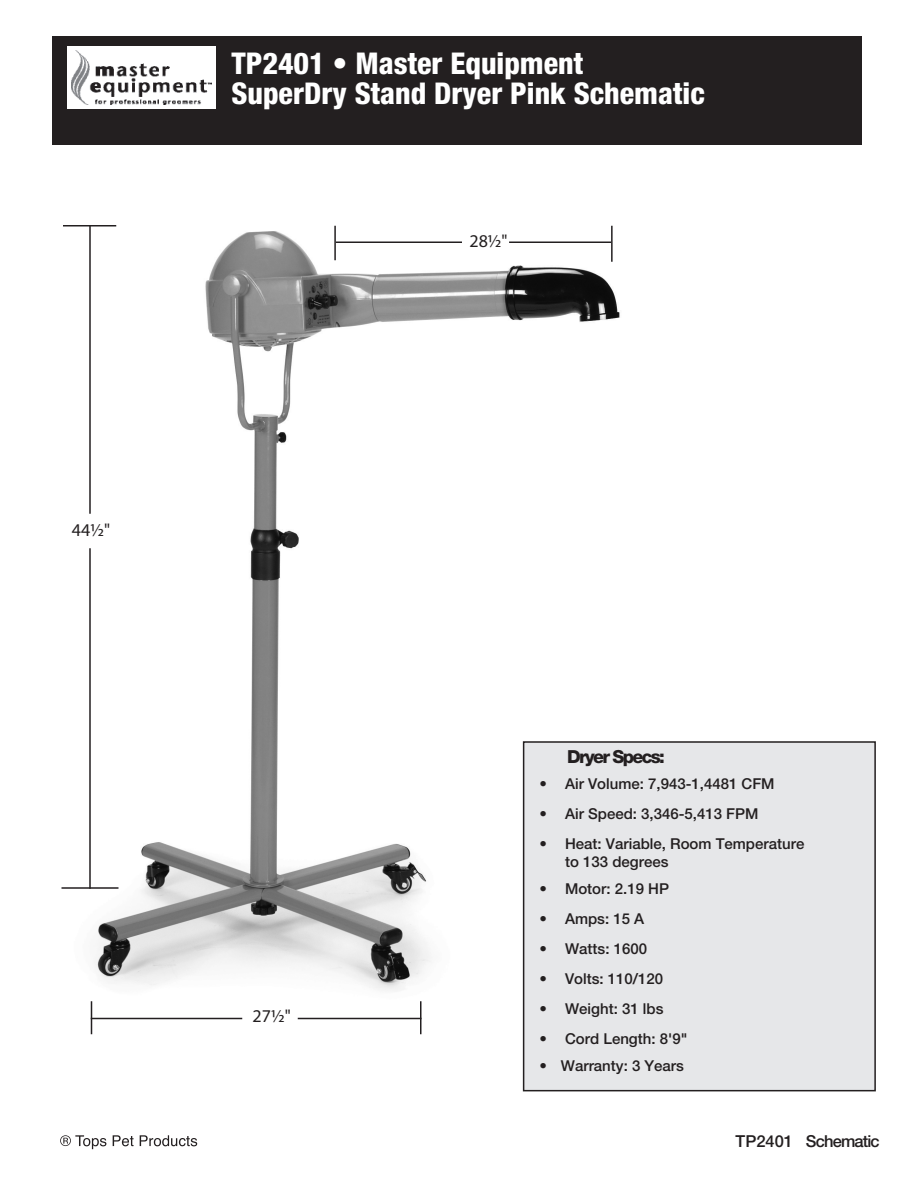
<style>
.page{position:relative;width:918px;height:1188px;background:#fff}
.page>*{position:absolute;margin:0;border:0;box-sizing:border-box;transform-origin:0 0}
.t1{font:800 condensed 30px/30px "Helvetica Neue";color:#fff}
.t2{font:18px "Myriad";color:#231f20}
.t3{font:800 18px "Helvetica Neue";letter-spacing:-.09em;color:#231f20}
.t4{font:500 16.5px "Helvetica Neue";letter-spacing:-.05em;color:#231f20}
.t5{font:500 15px/18px "Helvetica Neue";color:#231f20}
.s1{font-family:"Myriad Pro"}
</style>
<div class="page">
<svg style="left:60px;top:1135px;width:46px;height:14px"></svg>
<svg style="left:140px;top:1135px;width:57px;height:11px"></svg>
<svg style="left:113px;top:1135px;width:21px;height:11px"></svg>
<div style="left:52px;top:36px;width:810px;height:109px;background:#231f20"></div>
<div style="left:68px;top:46px;width:148px;height:63px;background:#fff"></div>
<img style="left:72px;top:50px;width:140px;height:54px">
<img style="left:61px;top:225px;width:559px;height:782px">
<hr style="left:62px;top:887px;width:56px;height:2px;background:#231f20">
<hr style="left:89px;top:226px;width:2px;height:288px;background:#231f20">
<hr style="left:89px;top:548px;width:2px;height:341px;background:#231f20">
<hr style="left:63px;top:225px;width:53px;height:1px;background:#231f20">
<hr style="left:334px;top:226px;width:2px;height:34px;background:#231f20">
<hr style="left:336px;top:242px;width:126px;height:1px;background:#231f20">
<hr style="left:509px;top:242px;width:102px;height:1px;background:#231f20">
<hr style="left:611px;top:226px;width:2px;height:36px;background:#231f20">
<hr style="left:420px;top:1001px;width:2px;height:33px;background:#231f20">
<hr style="left:298px;top:1018px;width:124px;height:1px;background:#231f20">
<hr style="left:91px;top:1001px;width:1px;height:33px;background:#231f20">
<hr style="left:91px;top:1018px;width:151px;height:1px;background:#231f20">
<div style="left:523px;top:741px;width:353px;height:350px;background:#e6e7e9;border:2px solid #231f20"></div>
<p class="t2" style="left:72px;top:521px;width:40px">44<span class="s1">½</span>"</p>
<h1 class="t1" style="left:231px;top:47px;width:475px">TP2401 • Master Equipment<br>SuperDry Stand Dryer Pink Schematic</h1>
<p class="t2" style="left:470px;top:232px;width:40px">28<span class="s1">½</span>"</p>
<p class="t2" style="left:253px;top:1007px;width:40px">27<span class="s1">½</span>"</p>
<p class="t3" style="left:567px;top:746px;width:99px">Dryer Specs:</p>
<p class="t5" style="left:539px;top:775px;width:237px">• Air Volume: 7,943-1,4481 CFM</p>
<p class="t5" style="left:539px;top:805px;width:221px">• Air Speed: 3,346-5,413 FPM</p>
<p class="t5" style="left:565px;top:835px;width:241px;text-indent:-26px">• Heat: Variable, Room Temperature to 133 degrees</p>
<p class="t5" style="left:539px;top:880px;width:131px">• Motor: 2.19 HP</p>
<p class="t5" style="left:539px;top:910px;width:106px">• Amps: 15 A</p>
<p class="t5" style="left:539px;top:940px;width:109px">• Watts: 1600</p>
<p class="t5" style="left:539px;top:970px;width:125px">• Volts: 110/120</p>
<p class="t5" style="left:539px;top:994px;width:126px;line-height:30px">• Weight: 31 lbs •</p>
<p class="t5" style="left:539px;top:1057px;width:9px">•</p>
<p class="t5" style="left:561px;top:1025px;width:128px;line-height:27px">Cord Length: 8'9"<br>Warranty: 3 Years</p>
<p class="t4" style="left:736px;top:1131px;width:146px">TP2401 Schematic</p>
</div>
